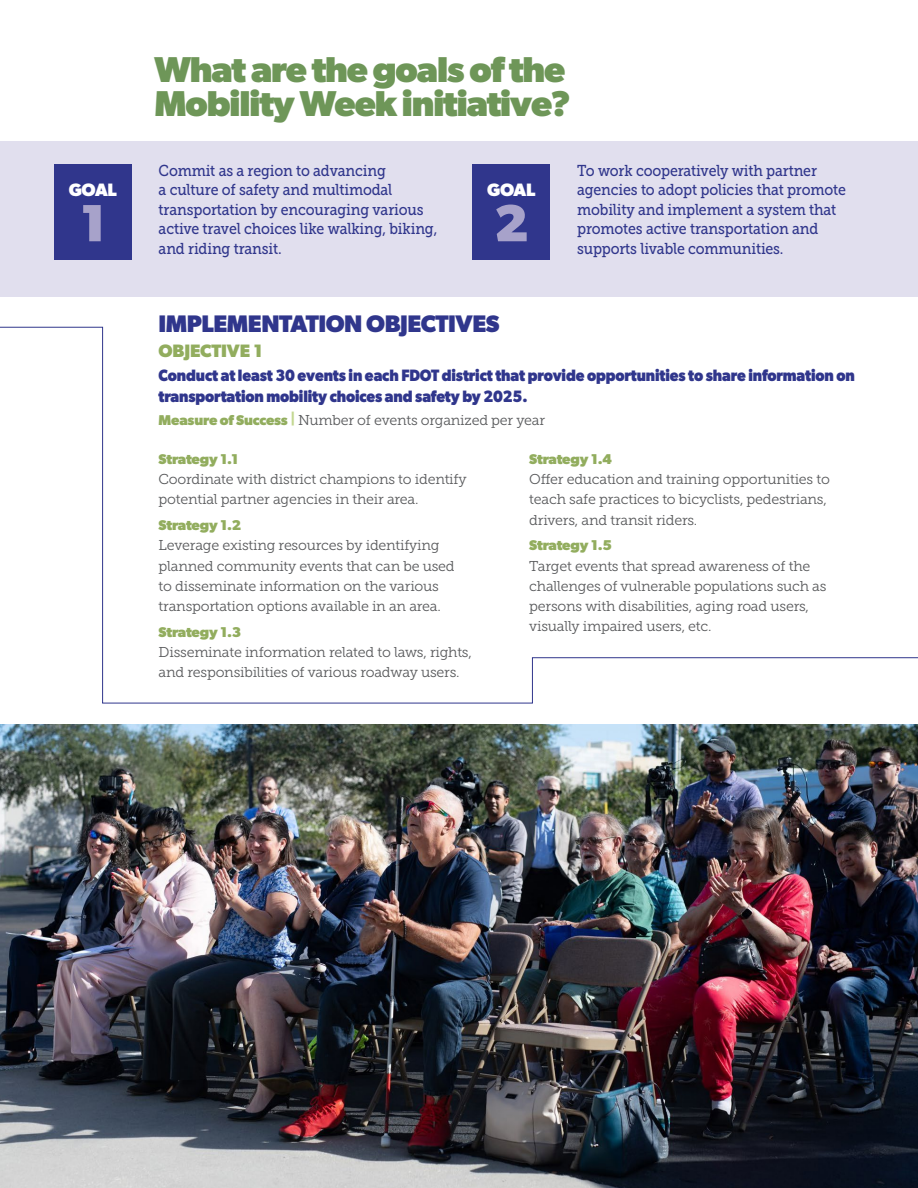
<style>
.page{position:relative;width:918px;height:1188px;background:#fff}
.page>*{position:absolute;margin:0;border:0;box-sizing:border-box;transform-origin:0 0}
.t1{font:700 52.5px "Gibson";color:#a7a2ca}
.t2{font:700 36px/34.5px "Gibson";letter-spacing:-.03em;color:#6e9658}
.t3{font:700 24px "Gibson";letter-spacing:-.02em;color:#30368c}
.t4{font:700 18px "Gibson";letter-spacing:-.01em;color:#92ad5e}
.t5{font:700 18px "Gibson";letter-spacing:-.02em;color:#fff}
.t6{font:700 16.5px/21px "Gibson";letter-spacing:-.01em;color:#30368c;scale:.9 1}
.t7{font:15.75px/19.5px "Museo Slab 500";letter-spacing:-.01em;color:#30368c;scale:.9 1}
.t8{font:14.25px/20.2px "Museo Slab 300";letter-spacing:-.015em;color:#58595b}
.t9{font:700 14.25px "Gibson";letter-spacing:-.015em;color:#92ad5e}
.s1{font-family:"Gibson";font-weight:700;color:#92ad5e}
.s2{font-family:"Gibson";font-weight:700;color:#c3d892}
</style>
<div class="page">
<img style="left:0;top:725px;width:918px;height:463px">
<div style="left:0;top:141px;width:918px;height:156px;background:#e1dfee"></div>
<svg style="left:0;top:326px;width:918px;height:378px"></svg>
<div style="left:54px;top:164px;width:78px;height:95px;background:#30368c"></div>
<div style="left:472px;top:164px;width:78px;height:95px;background:#30368c"></div>
<p class="t5" style="left:69px;top:179px;width:50px">GOAL</p>
<h1 class="t1" style="left:80px;top:192px;width:28px">1</h1>
<h2 class="t2" style="left:154px;top:51px;width:418px">What are the goals of the<br>Mobility Week initiative?</h2>
<p class="t7" style="left:159px;top:161px;width:311px">Commit as a region to advancing<br>a culture of safety and multimodal transportation by encouraging various active travel choices like walking, biking, and riding transit.</p>
<p class="t7" style="left:577px;top:161px;width:300px">To work cooperatively with partner agencies to adopt policies that promote mobility and implement a system that promotes active transportation and supports livable communities.</p>
<p class="t5" style="left:487px;top:179px;width:50px">GOAL</p>
<h1 class="t1" style="left:494px;top:192px;width:36px">2</h1>
<h3 class="t3" style="left:159px;top:309px;width:342px">IMPLEMENTATION OBJECTIVES</h3>
<p class="t4" style="left:159px;top:340px;width:105px">OBJECTIVE 1</p>
<p class="t6" style="left:159px;top:364px;width:775px">Conduct at least 30 events in each FDOT district that provide opportunities to share information on transportation mobility choices and safety by 2025.</p>
<p class="t8" style="left:159px;top:410px;width:388px"><span class="s1">Measure of Success</span> <span class="s2">|</span> Number of events organized per year</p>
<p class="t9" style="left:159px;top:451px;width:81px">Strategy 1.1</p>
<p class="t8" style="left:159px;top:469px;width:309px">Coordinate with district champions to identify potential partner agencies in their area.</p>
<p class="t9" style="left:159px;top:517px;width:84px">Strategy 1.2</p>
<p class="t8" style="left:159px;top:535px;width:298px">Leverage existing resources by identifying planned community events that can be used to disseminate information on the various transportation options available in an area.</p>
<p class="t9" style="left:159px;top:623px;width:84px">Strategy 1.3</p>
<p class="t8" style="left:159px;top:642px;width:315px">Disseminate information related to laws, rights, and responsibilities of various roadway users.</p>
<p class="t9" style="left:529px;top:451px;width:84px">Strategy 1.4</p>
<p class="t8" style="left:529px;top:469px;width:302px">Offer education and training opportunities to teach safe practices to bicyclists, pedestrians, drivers, and transit riders.</p>
<p class="t9" style="left:529px;top:537px;width:84px">Strategy 1.5</p>
<p class="t8" style="left:529px;top:556px;width:299px">Target events that spread awareness of the challenges of vulnerable populations such as persons with disabilities, aging road users, visually impaired users, etc.</p>
</div>
